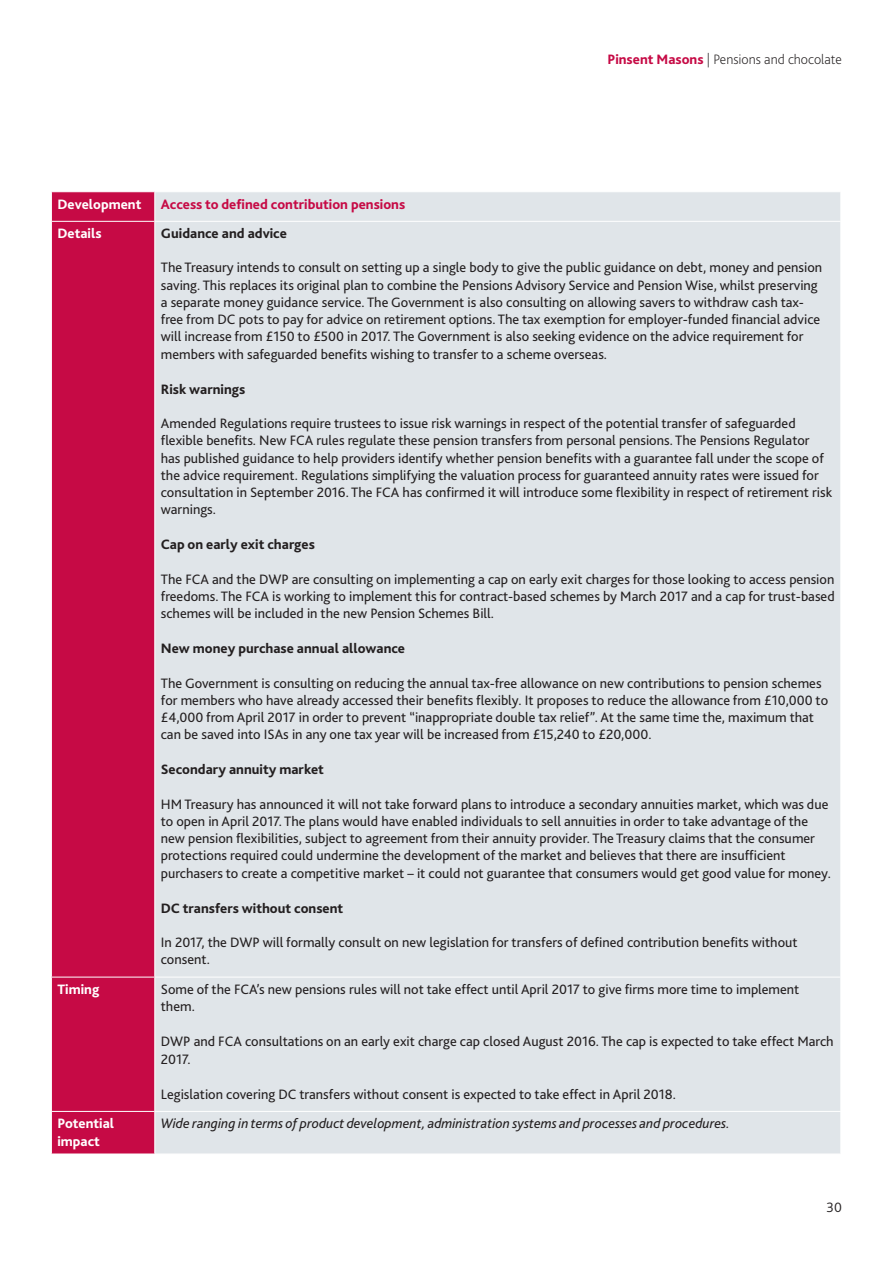
<style>
.page{position:relative;width:893px;height:1263px;background:#fff}
.page>*{position:absolute;margin:0;border:0;box-sizing:border-box;transform-origin:0 0}
.Body_copy{font:14.25px/17.2px "Bliss 2";color:#231f20}
.Subheader_Black_Bold{font:800 14.25px "Bliss 2";color:#231f20}
.Body_copy-2{font:italic 14.25px "Bliss 2";color:#231f20}
.Body_copy-3{font:800 14.25px/17.2px "Bliss 2";color:#fff}
.Sub_header_red{font:800 14.25px "Bliss 2";color:#c60a45}
.t1{font:200 14.25px "Bliss 2";color:#231f20}
.t2{font:300 14.25px "Bliss 2";color:#231f20}
.s1{font-weight:800;color:#c60a45}
</style>
<div class="page">
<div style="left:52px;top:192px;width:102px;height:961px;background:#c60a45"></div>
<div style="left:155px;top:192px;width:685px;height:961px;background:#e0e5e9"></div>
<svg style="left:51px;top:192px;width:1px;height:29px"></svg>
<svg style="left:154px;top:192px;width:1px;height:29px"></svg>
<hr style="left:51px;top:221px;width:104px;height:1px;background:#fff">
<hr style="left:155px;top:221px;width:686px;height:1px;background:#fff">
<hr style="left:51px;top:977px;width:104px;height:1px;background:#fff">
<hr style="left:155px;top:977px;width:686px;height:1px;background:#fff">
<hr style="left:51px;top:1111px;width:104px;height:1px;background:#fff">
<hr style="left:155px;top:1111px;width:686px;height:1px;background:#fff">
<p class="t1" style="left:607px;top:50px;width:236px"><span class="s1">Pinsent Masons</span> | Pensions and chocolate</p>
<p class="Body_copy-3" style="left:57px;top:195px;width:86px">Development</p>
<p class="Sub_header_red" style="left:161px;top:195px;width:246px">Access to defined contribution pensions</p>
<p class="Body_copy-3" style="left:57px;top:225px;width:46px">Details</p>
<p class="Subheader_Black_Bold" style="left:161px;top:225px;width:128px">Guidance and advice</p>
<p class="Body_copy" style="left:161px;top:259px;width:663px">The Treasury intends to consult on setting up a single body to give the public guidance on debt, money and pension saving. This replaces its original plan to combine the Pensions Advisory Service and Pension Wise, whilst preserving a separate money guidance service. The Government is also consulting on allowing savers to withdraw cash tax&shy;free from DC pots to pay for advice on retirement options. The tax exemption for employer-funded financial advice will increase from £150 to £500 in 2017. The Government is also seeking evidence on the advice requirement for members with safeguarded benefits wishing to transfer to a scheme overseas.</p>
<p class="Subheader_Black_Bold" style="left:161px;top:380px;width:86px">Risk warnings</p>
<p class="Body_copy" style="left:161px;top:414px;width:673px">Amended Regulations require trustees to issue risk warnings in respect of the potential transfer of safeguarded flexible benefits. New FCA rules regulate these pension transfers from personal pensions. The Pensions Regulator has published guidance to help providers identify whether pension benefits with a guarantee fall under the scope of the advice requirement. Regulations simplifying the valuation process for guaranteed annuity rates were issued for consultation in September 2016. The FCA has confirmed it will introduce some flexibility in respect of retirement risk warnings.</p>
<p class="Subheader_Black_Bold" style="left:161px;top:536px;width:156px">Cap on early exit charges</p>
<p class="Body_copy" style="left:161px;top:570px;width:675px;text-align:justify">The FCA and the DWP are consulting on implementing a cap on early exit charges for those looking to access pension freedoms. The FCA is working to implement this for contract-based schemes by March 2017 and a cap for trust-based schemes will be included in the new Pension Schemes Bill.</p>
<p class="Subheader_Black_Bold" style="left:161px;top:640px;width:246px">New money purchase annual allowance</p>
<p class="Body_copy" style="left:161px;top:674px;width:669px">The Government is consulting on reducing the annual tax-free allowance on new contributions to pension schemes for members who have already accessed their benefits flexibly. It proposes to reduce the allowance from £10,000 to £4,000 from April 2017 in order to prevent “inappropriate double tax relief”. At the same time the, maximum that can be saved into ISAs in any one tax year will be increased from £15,240 to £20,000.</p>
<p class="Subheader_Black_Bold" style="left:161px;top:761px;width:165px">Secondary annuity market</p>
<p class="Body_copy" style="left:161px;top:795px;width:672px">HM Treasury has announced it will not take forward plans to introduce a secondary annuities market, which was due to open in April 2017. The plans would have enabled individuals to sell annuities in order to take advantage of the new pension flexibilities, subject to agreement from their annuity provider. The Treasury claims that the consumer protections required could undermine the development of the market and believes that there are insufficient purchasers to create a competitive market – it could not guarantee that consumers would get good value for money.</p>
<p class="Subheader_Black_Bold" style="left:161px;top:899px;width:184px">DC transfers without consent</p>
<p class="Body_copy" style="left:161px;top:933px;width:638px">In 2017, the DWP will formally consult on new legislation for transfers of defined contribution benefits without consent.</p>
<p class="Body_copy-3" style="left:57px;top:980px;width:43px">Timing</p>
<p class="Body_copy" style="left:161px;top:980px;width:640px">Some of the FCA’s new pensions rules will not take effect until April 2017 to give firms more time to implement them.</p>
<p class="Body_copy" style="left:161px;top:1032px;width:674px">DWP and FCA consultations on an early exit charge cap closed August 2016. The cap is expected to take effect March<br>2017.</p>
<p class="Body_copy" style="left:161px;top:1085px;width:517px">Legislation covering DC transfers without consent is expected to take effect in April 2018.</p>
<p class="Body_copy-3" style="left:57px;top:1115px;width:58px">Potential impact</p>
<p class="Body_copy-2" style="left:161px;top:1115px;width:571px">Wide ranging in terms of product development, administration systems and processes and procedures.</p>
<p class="t2" style="left:827px;top:1198px;width:17px">30</p>
</div>
